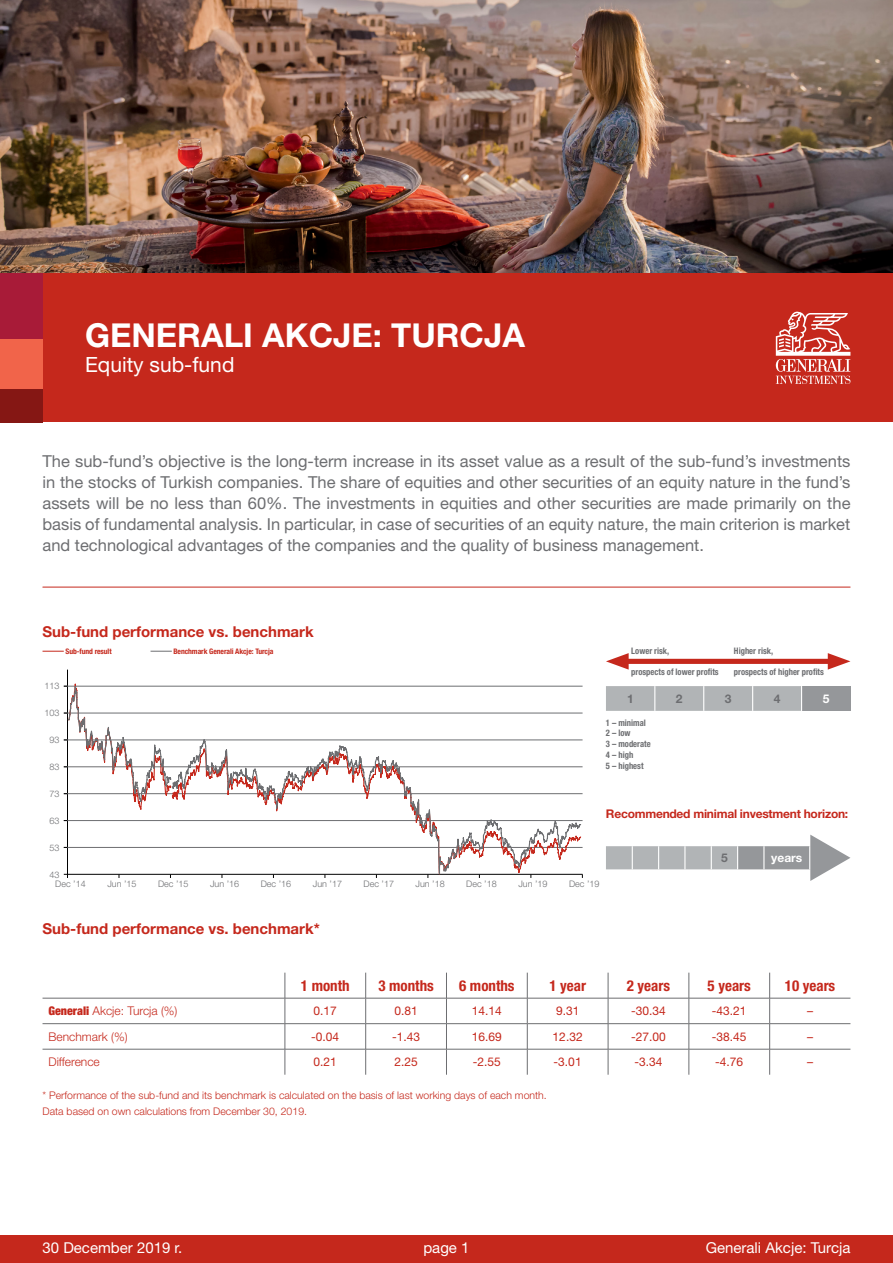
<style>
.page{position:relative;width:893px;height:1263px;background:#fff}
.page>*{position:absolute;margin:0;border:0;box-sizing:border-box;transform-origin:0 0}
.t1{font:700 33px "Helvetica Neue LT Pro";color:#fff}
.t2{font:21px "Helvetica Neue LT Pro";color:#fff}
.t3{font:16.5px/21px "Helvetica Neue LT Pro";color:#6d6e71;text-align:justify}
.t4{font:700 15px "Helvetica Neue LT Pro";color:#c5281c}
.t5{font:700 condensed 15px "Helvetica Neue LT Pro";color:#c5281c}
.t6{font:15px "Helvetica Neue LT Pro";color:#fff}
.t7{font:12px "Helvetica Neue LT Pro";color:#c5281c}
.t8{font:300 12px "Helvetica Neue LT Pro";color:#c5281c}
.t9{font:700 12px "Helvetica Neue LT Pro";letter-spacing:-.02em;color:#c5281c}
.t10{font:700 12px "Helvetica Neue LT Pro";color:#fff}
.t11{font:700 12px "Helvetica Neue LT Pro";color:#6d6e71}
.t12{font:300 10.5px/16.5px "Helvetica Neue LT Pro";color:#c5281c}
.t13{font:700 condensed 9px/10.8px "Helvetica Neue LT Pro";color:#6d6e71;scale:.95 1}
.t14{font:300 9px/8.6px "Helvetica Neue LT Pro";color:#6d6e71}
.t15{font:700 condensed 7.65px "Helvetica Neue LT Pro";letter-spacing:-.01em;color:#c5281c}
.s1{font-weight:900;font-stretch:condensed}
</style>
<div class="page">
<svg style="left:43px;top:651px;width:21px;height:1px"></svg>
<svg style="left:151px;top:651px;width:21px;height:1px"></svg>
<hr style="left:43px;top:587px;width:807px;height:1px;background:#c5281c">
<svg style="left:43px;top:973px;width:807px;height:102px"></svg>
<hr style="left:43px;top:998px;width:242px;height:1px;background:#6d6e71">
<hr style="left:285px;top:998px;width:81px;height:1px;background:#6d6e71">
<hr style="left:366px;top:998px;width:80px;height:1px;background:#6d6e71">
<hr style="left:446px;top:998px;width:81px;height:1px;background:#6d6e71">
<hr style="left:527px;top:998px;width:81px;height:1px;background:#6d6e71">
<hr style="left:608px;top:998px;width:81px;height:1px;background:#6d6e71">
<hr style="left:689px;top:998px;width:81px;height:1px;background:#6d6e71">
<hr style="left:770px;top:998px;width:80px;height:1px;background:#6d6e71">
<hr style="left:43px;top:1023px;width:242px;height:1px;background:#6d6e71">
<hr style="left:285px;top:1023px;width:81px;height:1px;background:#6d6e71">
<hr style="left:366px;top:1023px;width:80px;height:1px;background:#6d6e71">
<hr style="left:446px;top:1023px;width:81px;height:1px;background:#6d6e71">
<hr style="left:527px;top:1023px;width:81px;height:1px;background:#6d6e71">
<hr style="left:608px;top:1023px;width:81px;height:1px;background:#6d6e71">
<hr style="left:689px;top:1023px;width:81px;height:1px;background:#6d6e71">
<hr style="left:770px;top:1023px;width:80px;height:1px;background:#6d6e71">
<hr style="left:43px;top:1049px;width:242px;height:1px;background:#6d6e71">
<hr style="left:285px;top:1049px;width:81px;height:1px;background:#6d6e71">
<svg style="left:285px;top:973px;width:1px;height:102px"></svg>
<hr style="left:366px;top:1049px;width:80px;height:1px;background:#6d6e71">
<svg style="left:365px;top:973px;width:1px;height:102px"></svg>
<hr style="left:446px;top:1049px;width:81px;height:1px;background:#6d6e71">
<svg style="left:446px;top:973px;width:1px;height:102px"></svg>
<hr style="left:527px;top:1049px;width:81px;height:1px;background:#6d6e71">
<svg style="left:527px;top:973px;width:1px;height:102px"></svg>
<hr style="left:608px;top:1049px;width:81px;height:1px;background:#6d6e71">
<svg style="left:608px;top:973px;width:1px;height:102px"></svg>
<hr style="left:689px;top:1049px;width:81px;height:1px;background:#6d6e71">
<svg style="left:689px;top:973px;width:1px;height:102px"></svg>
<hr style="left:770px;top:1049px;width:80px;height:1px;background:#6d6e71">
<svg style="left:769px;top:973px;width:1px;height:102px"></svg>
<svg style="left:606px;top:835px;width:244px;height:46px"></svg>
<div style="left:801px;top:686px;width:49px;height:25px;background:#95979a"></div>
<svg style="left:606px;top:686px;width:196px;height:25px;background:#b3b6b8"></svg>
<div style="left:619px;top:659px;width:218px;height:5px;background:#c5281c"></div>
<svg style="left:606px;top:653px;width:23px;height:17px"></svg>
<svg style="left:828px;top:653px;width:22px;height:17px"></svg>
<hr style="left:67px;top:670px;width:1px;height:208px;background:#000">
<hr style="left:64px;top:874px;width:519px;height:1px;background:#000">
<hr style="left:64px;top:847px;width:519px;height:1px;background:#6d6e71">
<hr style="left:64px;top:820px;width:519px;height:1px;background:#6d6e71">
<hr style="left:64px;top:793px;width:519px;height:1px;background:#6d6e71">
<hr style="left:64px;top:766px;width:519px;height:1px;background:#6d6e71">
<hr style="left:64px;top:740px;width:519px;height:1px;background:#6d6e71">
<hr style="left:64px;top:686px;width:519px;height:1px;background:#6d6e71">
<hr style="left:64px;top:713px;width:519px;height:1px;background:#6d6e71">
<svg style="left:68px;top:685px;width:513px;height:189px"></svg>
<div style="left:0;top:1235px;width:893px;height:28px;background:#c5281c"></div>
<img style="left:0;top:0;width:893px;height:274px">
<div style="left:42px;top:274px;width:851px;height:148px;background:#c5281c"></div>
<svg style="left:776px;top:311px;width:74px;height:73px"></svg>
<div style="left:0;top:274px;width:43px;height:66px;background:#a81b38"></div>
<div style="left:0;top:340px;width:43px;height:49px;background:#f1644a"></div>
<div style="left:0;top:389px;width:43px;height:33px;background:#851714"></div>
<h1 class="t1" style="left:85px;top:314px;width:441px">GENERALI AKCJE: TURCJA</h1>
<p class="t2" style="left:85px;top:352px;width:151px">Equity sub-fund</p>
<p class="t3" style="left:43px;top:450px;width:809px">The sub-fund’s objective is the long-term increase in its asset value as a result of the sub-fund’s investments in the stocks of Turkish companies. The share of equities and other securities of an equity nature in the fund’s assets will be no less than 60%. The investments in equities and other securities are made primarily on the basis of fundamental analysis. In particular, in case of securities of an equity nature, the main criterion is market and technological advantages of the companies and the quality of business management.</p>
<p class="t4" style="left:43px;top:622px;width:273px">Sub-fund performance vs. benchmark</p>
<p class="t15" style="left:65px;top:646px;width:48px">Sub-fund result</p>
<p class="t15" style="left:173px;top:646px;width:101px">Benchmark Generali Akcje: Turcja</p>
<p class="t13" style="left:631px;top:646px;width:41px">Lower risk,</p>
<p class="t13" style="left:631px;top:666px;width:94px">prospects of lower profits</p>
<p class="t13" style="left:734px;top:666px;width:96px">prospects of higher profits</p>
<p class="t13" style="left:734px;top:646px;width:43px">Higher risk,</p>
<p class="t14" style="left:45px;top:681px;width:17px">113</p>
<p class="t14" style="left:45px;top:708px;width:17px">103</p>
<p class="t14" style="left:50px;top:735px;width:12px">93</p>
<p class="t14" style="left:50px;top:762px;width:12px">83</p>
<p class="t14" style="left:50px;top:789px;width:12px">73</p>
<p class="t14" style="left:50px;top:816px;width:12px">63</p>
<p class="t14" style="left:50px;top:843px;width:12px">53</p>
<p class="t14" style="left:55px;top:870px;width:32px;text-indent:-6px">43<br>Dec ’14</p>
<p class="t14" style="left:107px;top:879px;width:31px">Jun ’15</p>
<p class="t14" style="left:158px;top:879px;width:32px">Dec ’15</p>
<p class="t14" style="left:210px;top:879px;width:31px">Jun ’16</p>
<p class="t14" style="left:261px;top:879px;width:32px">Dec ’16</p>
<p class="t14" style="left:313px;top:879px;width:31px">Jun ’17</p>
<p class="t14" style="left:364px;top:879px;width:32px">Dec ’17</p>
<p class="t14" style="left:416px;top:879px;width:31px">Jun ’18</p>
<p class="t14" style="left:466px;top:879px;width:32px">Dec ’18</p>
<p class="t14" style="left:518px;top:879px;width:31px">Jun ’19</p>
<p class="t14" style="left:569px;top:879px;width:32px">Dec ’19</p>
<p class="t11" style="left:627px;top:691px;width:8px">1</p>
<p class="t11" style="left:676px;top:691px;width:8px">2</p>
<p class="t11" style="left:725px;top:691px;width:8px">3</p>
<p class="t11" style="left:774px;top:691px;width:8px">4</p>
<p class="t10" style="left:823px;top:691px;width:8px">5</p>
<p class="t13" style="left:606px;top:717px;width:49px">1 – minimal<br>2 – low<br>3 – moderate<br>4 – high<br>5 – highest</p>
<p class="t9" style="left:606px;top:806px;width:244px">Recommended minimal investment horizon:</p>
<p class="t11" style="left:721px;top:850px;width:8px">5</p>
<p class="t10" style="left:771px;top:850px;width:33px">years</p>
<p class="t4" style="left:43px;top:919px;width:279px">Sub-fund performance vs. benchmark*</p>
<p class="t5" style="left:301px;top:976px;width:50px">1 month</p>
<p class="t5" style="left:378px;top:976px;width:57px">3 months</p>
<p class="t5" style="left:459px;top:976px;width:57px">6 months</p>
<p class="t5" style="left:549px;top:976px;width:38px">1 year</p>
<p class="t5" style="left:627px;top:976px;width:45px">2 years</p>
<p class="t5" style="left:708px;top:976px;width:45px">5 years</p>
<p class="t5" style="left:785px;top:976px;width:52px">10 years</p>
<p class="t8" style="left:49px;top:1003px;width:130px"><span class="s1">Generali</span> Akcje: Turcja (%)</p>
<p class="t7" style="left:314px;top:1003px;width:25px">0.17</p>
<p class="t7" style="left:394px;top:1003px;width:25px">0.81</p>
<p class="t7" style="left:472px;top:1003px;width:32px">14.14</p>
<p class="t7" style="left:556px;top:1003px;width:25px">9.31</p>
<p class="t7" style="left:631px;top:1003px;width:36px">-30.34</p>
<p class="t7" style="left:712px;top:1003px;width:36px">-43.21</p>
<p class="t7" style="left:807px;top:1003px;width:7px">–</p>
<p class="t8" style="left:49px;top:1029px;width:81px">Benchmark (%)</p>
<p class="t7" style="left:311px;top:1029px;width:30px">-0.04</p>
<p class="t7" style="left:392px;top:1029px;width:30px">-1.43</p>
<p class="t7" style="left:472px;top:1029px;width:32px">16.69</p>
<p class="t7" style="left:553px;top:1029px;width:32px">12.32</p>
<p class="t7" style="left:631px;top:1029px;width:36px">-27.00</p>
<p class="t7" style="left:712px;top:1029px;width:36px">-38.45</p>
<p class="t7" style="left:807px;top:1029px;width:7px">–</p>
<p class="t8" style="left:48px;top:1054px;width:53px">Difference</p>
<p class="t7" style="left:314px;top:1054px;width:25px">0.21</p>
<p class="t7" style="left:394px;top:1054px;width:25px">2.25</p>
<p class="t7" style="left:473px;top:1054px;width:30px">-2.55</p>
<p class="t7" style="left:554px;top:1054px;width:30px">-3.01</p>
<p class="t7" style="left:634px;top:1054px;width:30px">-3.34</p>
<p class="t7" style="left:715px;top:1054px;width:30px">-4.76</p>
<p class="t7" style="left:807px;top:1054px;width:7px">–</p>
<p class="t12" style="left:43px;top:1086px;width:506px">* Performance of the sub-fund and its benchmark is calculated on the basis of last working days of each month.<br>Data based on own calculations from December 30, 2019.</p>
<p class="t6" style="left:43px;top:1238px;width:141px">30 December 2019 r.</p>
<p class="t6" style="left:423px;top:1238px;width:48px">page 1</p>
<p class="t6" style="left:706px;top:1238px;width:146px">Generali Akcje: Turcja</p>
</div>
